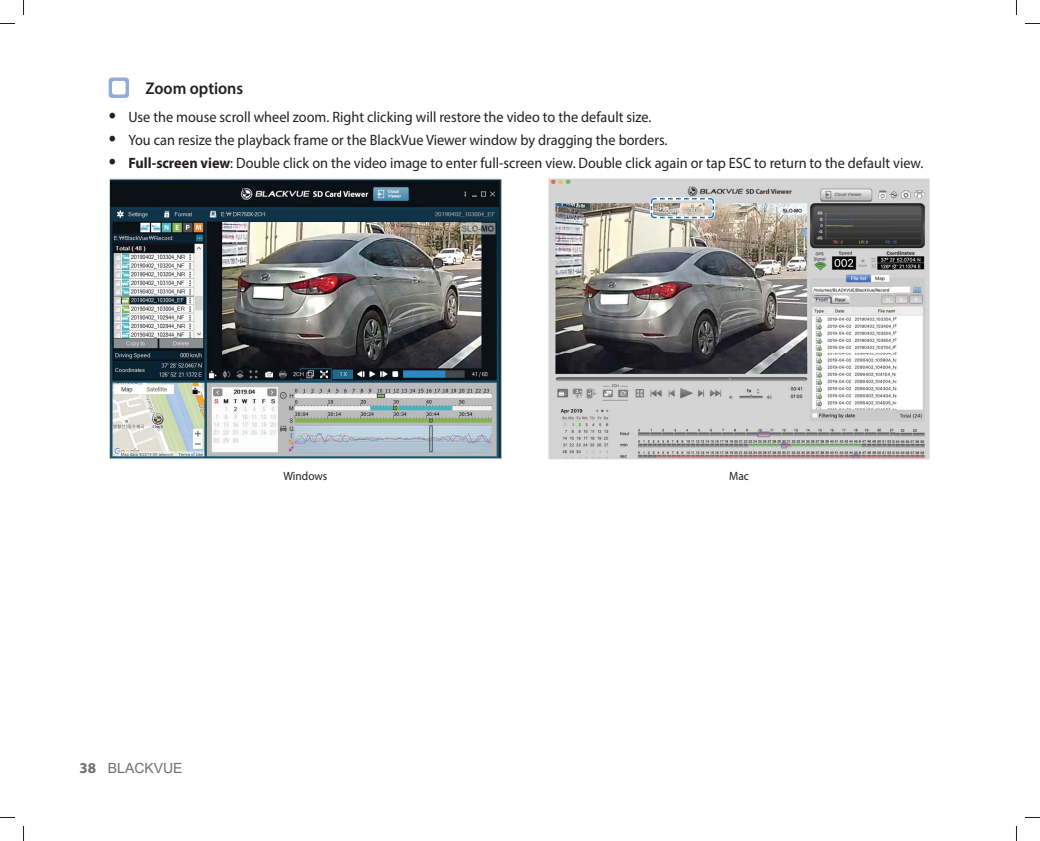
<style>
.page{position:relative;width:1040px;height:841px;background:#fff}
.page>*{position:absolute;margin:0;border:0;box-sizing:border-box;transform-origin:0 0}
.t1{font:600 17px "Myriad Pro";color:#231f20;scale:.95 1}
.t2{font:15px/22.8px "Myriad Pro";color:#231f20;scale:.95 1}
.t3{font:14px "Arial";color:#6d6e70}
.t4{font:12px "Myriad Pro";color:#231f20;scale:.95 1}
.s1{font-weight:700}
.s2{font-family:"Myriad Pro";font-weight:700;font-size:15px}
</style>
<div class="page">
<svg style="left:109px;top:77px;width:20px;height:21px"></svg>
<img style="left:550px;top:181px;width:377px;height:276px">
<div style="left:548px;top:179px;width:381px;height:280px;border:1px solid #d1d3d4"></div>
<svg style="left:649px;top:197px;width:65px;height:22px"></svg>
<img style="left:111px;top:181px;width:388px;height:276px">
<div style="left:109px;top:179px;width:392px;height:280px;border:1px solid #d1d3d4"></div>
<svg style="left:0;top:23px;width:15px;height:1px"></svg>
<svg style="left:1025px;top:23px;width:14px;height:1px"></svg>
<svg style="left:0;top:817px;width:15px;height:1px"></svg>
<svg style="left:1025px;top:817px;width:14px;height:1px"></svg>
<svg style="left:23px;top:0;width:1px;height:15px"></svg>
<svg style="left:23px;top:826px;width:1px;height:15px"></svg>
<p class="t1" style="left:145px;top:82px;width:104px">Zoom options</p>
<p class="t2" style="left:128px;top:107px;width:838px">Use the mouse scroll wheel zoom. Right clicking will restore the video to the default size.<br>You can resize the playback frame or the BlackVue Viewer window by dragging the borders.<br><span class="s1">Full-screen view</span>: Double click on the video image to enter full-screen view. Double click again or tap ESC to return to the default view.</p>
<p class="t4" style="left:283px;top:471px;width:48px">Windows</p>
<p class="t4" style="left:729px;top:471px;width:22px">Mac</p>
<p class="t3" style="left:79px;top:760px;width:105px"><span class="s2">38</span> BLACKVUE</p>
</div>
